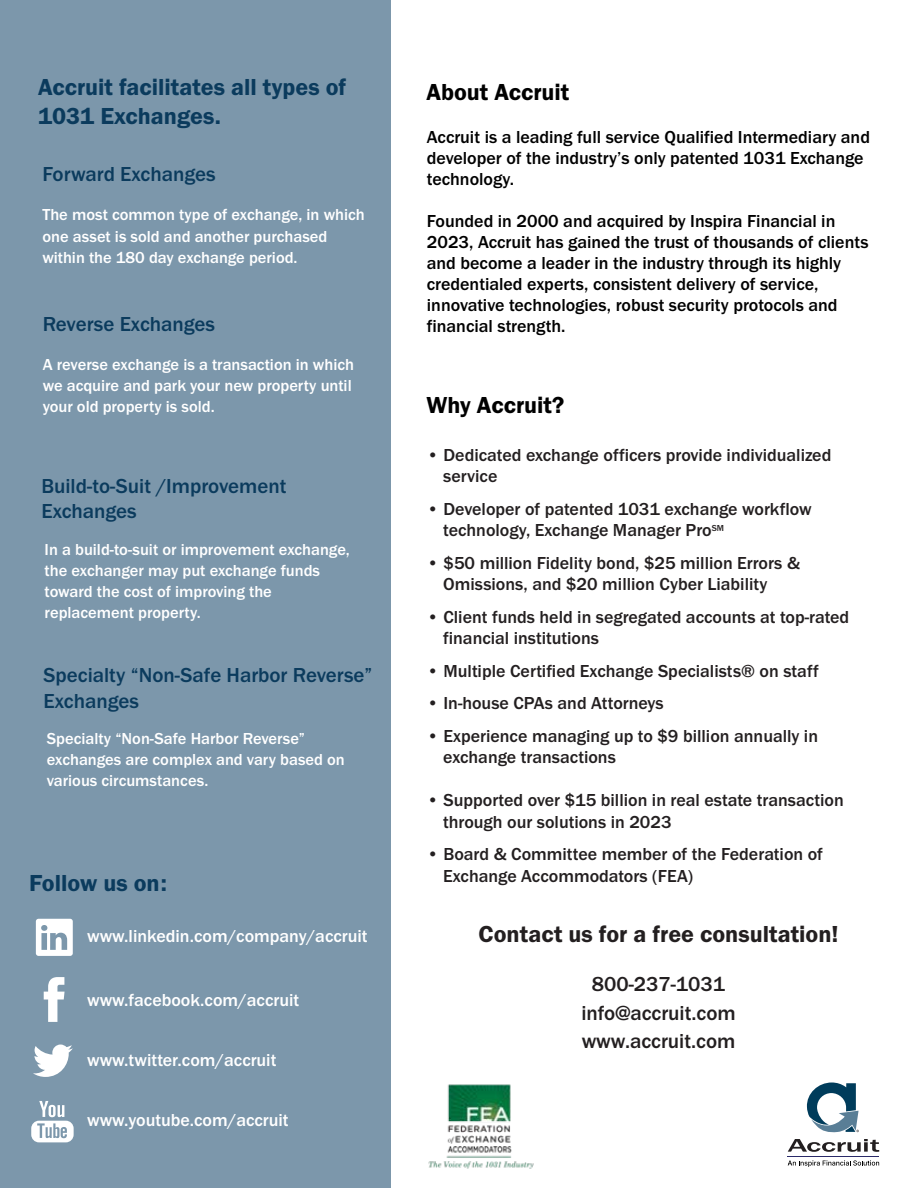
<style>
.page{position:relative;width:918px;height:1188px;background:#fff}
.page>*{position:absolute;margin:0;border:0;box-sizing:border-box;transform-origin:0 0}
.t1{font:24px/28.8px "Franklin Gothic URW Dem";color:#0b3b5d}
.t2{font:24px "Franklin Gothic URW Dem";color:#231f20}
.t3{font:24px "Franklin Gothic URW Dem";color:#000}
.t4{font:500 21px/25.2px "Franklin Gothic URW";color:#0b3b5d}
.t5{font:500 21px/28.5px "Franklin Gothic URW";color:#231f20;text-align:center}
.t6{font:500 18px/21.6px "Franklin Gothic URW";color:#231f20}
.t7{font:500 18px/21px "Franklin Gothic URW";color:#000}
.t8{font:500 18px "Franklin Gothic URW";color:#fff}
.t9{font:500 16.5px/21px "Franklin Gothic URW";color:#fff}
</style>
<div class="page">
<div style="left:0;top:0;width:392px;height:1188px;background:#7c97ab"></div>
<img style="left:428px;top:1084px;width:106px;height:85px">
<svg style="left:36px;top:919px;width:37px;height:37px"></svg>
<svg style="left:33px;top:1045px;width:40px;height:32px"></svg>
<svg style="left:44px;top:977px;width:21px;height:45px"></svg>
<svg style="left:31px;top:1101px;width:43px;height:41px"></svg>
<svg style="left:788px;top:1139px;width:91px;height:13px"></svg>
<svg style="left:806px;top:1083px;width:53px;height:50px"></svg>
<hr style="left:788px;top:1156px;width:91px;height:1px;background:#2a2a69">
<svg style="left:788px;top:1160px;width:91px;height:7px"></svg>
<h1 class="t1" style="left:38px;top:72px;width:310px">Accruit facilitates all types of<br>1031 Exchanges.</h1>
<p class="t4" style="left:42px;top:161px;width:175px">Forward Exchanges</p>
<p class="t9" style="left:42px;top:204px;width:324px">The most common type of exchange, in which one asset is sold and another purchased within the 180 day exchange period.</p>
<p class="t4" style="left:43px;top:311px;width:174px">Reverse Exchanges</p>
<p class="t9" style="left:43px;top:354px;width:313px">A reverse exchange is a transaction in which we acquire and park your new property until your old property is sold.</p>
<p class="t4" style="left:41px;top:473px;width:247px">Build-to-Suit /Improvement<br>Exchanges</p>
<p class="t9" style="left:45px;top:538px;width:307px">In a build-to-suit or improvement exchange, the exchanger may put exchange funds toward the cost of improving the replacement property.</p>
<p class="t4" style="left:44px;top:662px;width:330px">Specialty “Non-Safe Harbor Reverse”<br>Exchanges</p>
<p class="t9" style="left:47px;top:728px;width:299px">Specialty “Non-Safe Harbor Reverse” exchanges are complex and vary based on various circumstances.</p>
<h1 class="t1" style="left:29px;top:868px;width:139px">Follow us on:</h1>
<p class="t8" style="left:87px;top:925px;width:282px">www.linkedin.com/company/accruit</p>
<p class="t8" style="left:87px;top:989px;width:214px">www.facebook.com/accruit</p>
<p class="t8" style="left:87px;top:1049px;width:191px">www.twitter.com/accruit</p>
<p class="t8" style="left:87px;top:1109px;width:203px">www.youtube.com/accruit</p>
<h1 class="t3" style="left:426px;top:77px;width:144px">About Accruit</h1>
<p class="t7" style="left:427px;top:126px;width:445px">Accruit is a leading full service Qualified Intermediary and developer of the industry’s only patented 1031 Exchange technology.</p>
<p class="t7" style="left:427px;top:210px;width:443px">Founded in 2000 and acquired by Inspira Financial in 2023, Accruit has gained the trust of thousands of clients and become a leader in the industry through its highly credentialed experts, consistent delivery of service, innovative technologies, robust security protocols and financial strength.</p>
<h1 class="t3" style="left:427px;top:390px;width:139px">Why Accruit?</h1>
<p class="t6" style="left:443px;top:444px;width:390px;text-indent:-16px">• Dedicated exchange officers provide individualized service</p>
<p class="t6" style="left:443px;top:498px;width:370px;text-indent:-16px">• Developer of patented 1031 exchange workflow technology, Exchange Manager Pro<sup>SM</sup></p>
<p class="t6" style="left:443px;top:552px;width:358px;text-indent:-16px">• $50 million Fidelity bond, $25 million Errors &amp;<br>Omissions, and $20 million Cyber Liability</p>
<p class="t6" style="left:443px;top:606px;width:408px;text-indent:-16px">• Client funds held in segregated accounts at top-rated financial institutions</p>
<p class="t6" style="left:427px;top:660px;width:393px">• Multiple Certified Exchange Specialists® on staff</p>
<p class="t6" style="left:427px;top:692px;width:238px">• In-house CPAs and Attorneys</p>
<p class="t6" style="left:443px;top:724px;width:376px;text-indent:-16px">• Experience managing up to $9 billion annually in exchange transactions</p>
<p class="t6" style="left:443px;top:789px;width:402px;text-indent:-16px">• Supported over $15 billion in real estate transaction through our solutions in 2023</p>
<p class="t6" style="left:443px;top:843px;width:381px;text-indent:-16px">• Board &amp; Committee member of the Federation of<br>Exchange Accommodators (FEA)</p>
<h1 class="t2" style="left:479px;top:919px;width:361px">Contact us for a free consultation!</h1>
<p class="t5" style="left:581px;top:969px;width:156px">800-237-1031 info@accruit.com www.accruit.com</p>
</div>
